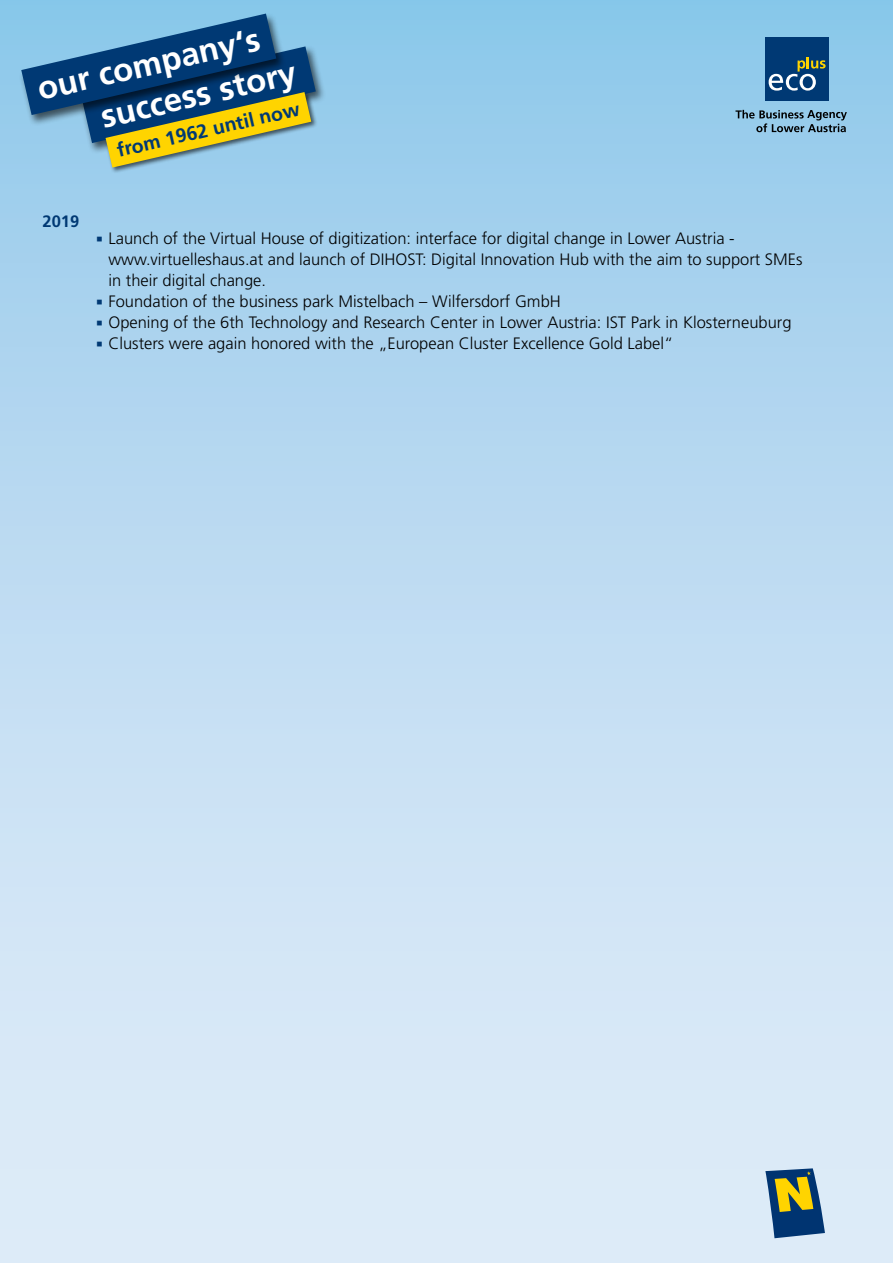
<style>
.page{position:relative;width:893px;height:1263px;background:#fff}
.page>*{position:absolute;margin:0;border:0;box-sizing:border-box;transform-origin:0 0}
.t1{font:700 33px "Frutiger LT Std";color:#fff}
.t2{font:700 19.5px "Frutiger LT Std";color:#003974}
.P-Aufzählung_Quadrat{font:300 16.5px/21px "Frutiger LT Std";color:#000}
.H3-Text_Hervorhebung{font:700 16.5px "Frutiger LT Std";color:#003974}
.s1{font-family:"Arial";font-weight:400;font-size:21px;color:#003974}
</style>
<div class="page">
<div style="left:0;top:0;width:893px;height:1263px;background:linear-gradient(to bottom,#93c9eb,#e7eff9)"></div>
<div style="left:765px;top:37px;width:63px;height:63px;background:#003974"></div>
<svg style="left:769px;top:57px;width:57px;height:34px"></svg>
<svg style="left:735px;top:110px;width:112px;height:22px;background:#7199b1"></svg>
<div style="left:79px;top:45px;width:247px;height:110px;background:#000;opacity:.6"></div>
<div style="left:19px;top:12px;width:267px;height:115px;background:#000;opacity:.6"></div>
<div style="left:105px;top:91px;width:213px;height:83px;background:#000;opacity:.6"></div>
<svg style="left:21px;top:14px;width:295px;height:154px;background:#5b848e"></svg>
<svg style="left:765px;top:1168px;width:60px;height:70px;background:#667e76"></svg>
<h1 class="t1" style="left:34px;top:70px;width:229px;rotate:-13deg">our company‘s</h1>
<p class="t2" style="left:115px;top:139px;width:189px;rotate:-13deg">from 1962 until now</p>
<h1 class="t1" style="left:97px;top:98px;width:201px;rotate:-13deg">success story</h1>
<h3 class="H3-Text_Hervorhebung" style="left:43px;top:212px;width:38px">2019</h3>
<p class="P-Aufzählung_Quadrat" style="left:108px;top:228px;width:696px;text-indent:-13px"><span class="s1">▪</span> Launch of the Virtual House of digitization: interface for digital change in Lower Austria - www.virtuelleshaus.at and launch of DIHOST: Digital Innovation Hub with the aim to support SMEs in their digital change.</p>
<p class="P-Aufzählung_Quadrat" style="left:96px;top:291px;width:467px"><span class="s1">▪</span> Foundation of the business park Mistelbach – Wilfersdorf GmbH</p>
<p class="P-Aufzählung_Quadrat" style="left:96px;top:312px;width:697px"><span class="s1">▪</span> Opening of the 6th Technology and Research Center in Lower Austria: IST Park in Klosterneuburg</p>
<p class="P-Aufzählung_Quadrat" style="left:96px;top:333px;width:579px"><span class="s1">▪</span> Clusters were again honored with the „European Cluster Excellence Gold Label“</p>
</div>
